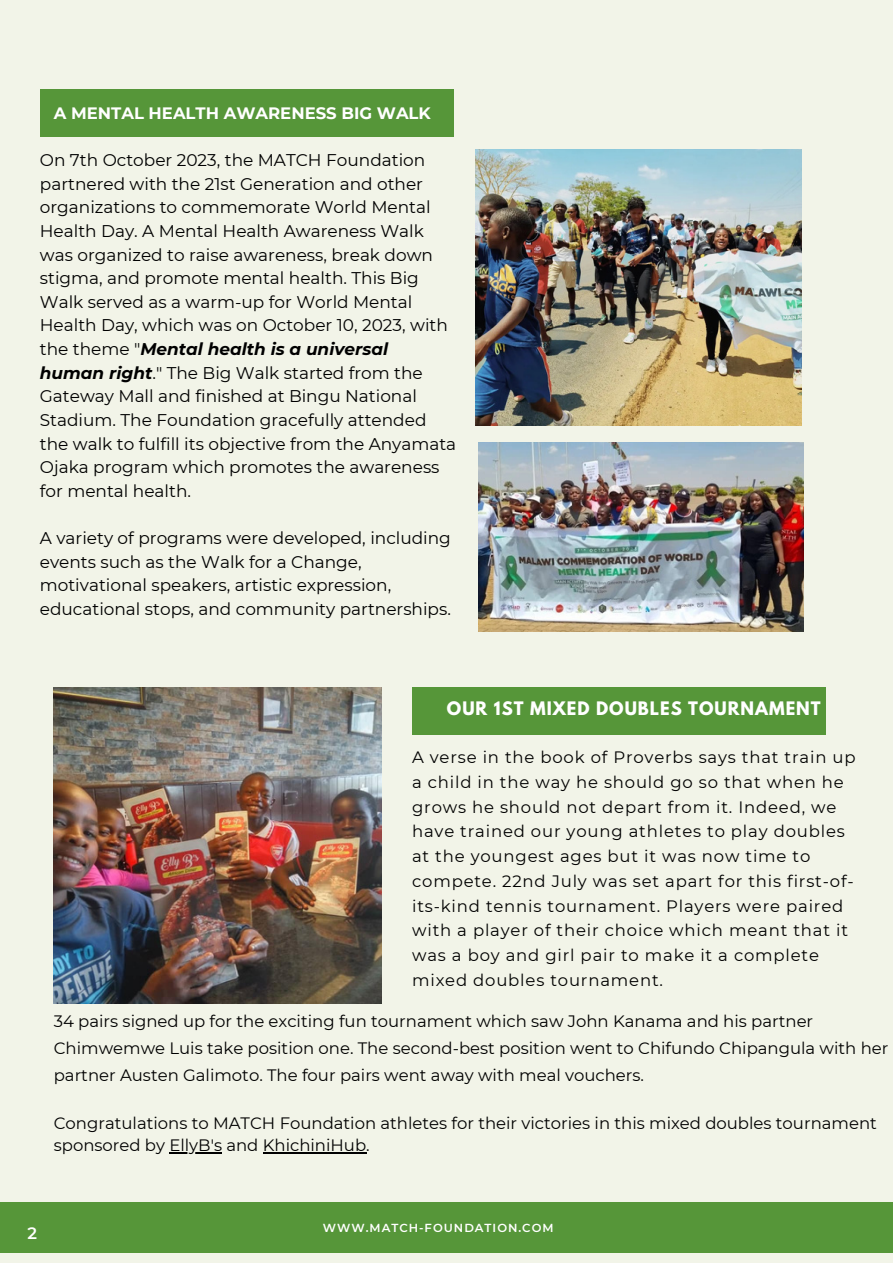
<style>
.page{position:relative;width:893px;height:1264px;background:#fff}
.page>*{position:absolute;margin:0;border:0;box-sizing:border-box;transform-origin:0 0}
.t1{font:16.95px/23.5px "Montserrat";color:#000}
.t2{font:16.5px/24.8px "Montserrat";letter-spacing:.05em;color:#000}
.t3{font:16.5px/27px "Montserrat";color:#000}
.t4{font:700 16.5px "Montserrat";color:#fff}
.t5{font:700 16.5px "League Spartan";letter-spacing:.06em;color:#fff}
.t6{font:600 16.5px "Montserrat";color:#fff}
.t7{font:600 11.7px "Montserrat";letter-spacing:.085em;color:#fff}
.s1{font-weight:700;font-style:italic}
</style>
<div class="page">
<div style="left:0;top:0;width:892px;height:1262px;background:#f2f4e8"></div>
<img style="left:54px;top:687px;width:327px;height:316px">
<img style="left:476px;top:150px;width:325px;height:275px">
<img style="left:479px;top:442px;width:324px;height:189px">
<div style="left:40px;top:89px;width:413px;height:48px;background:#569639"></div>
<hr style="left:169px;top:1152px;width:53px;height:1px;background:#000">
<hr style="left:263px;top:1152px;width:103px;height:1px;background:#000">
<div style="left:412px;top:687px;width:413px;height:48px;background:#569639"></div>
<div style="left:0;top:1202px;width:892px;height:50px;background:#569639"></div>
<p class="t4" style="left:54px;top:103px;width:378px">A MENTAL HEALTH AWARENESS BIG WALK</p>
<p class="t1" style="left:40px;top:148px;width:418px">On 7th October 2023, the MATCH Foundation partnered with the 21st Generation and other organizations to commemorate World Mental Health Day. A Mental Health Awareness Walk was organized to raise awareness, break down stigma, and promote mental health. This Big Walk served as a warm-up for World Mental Health Day, which was on October 10, 2023, with the theme "<span class="s1">Mental health is a universal human right</span>." The Big Walk started from the Gateway Mall and finished at Bingu National Stadium. The Foundation gracefully attended the walk to fulfill its objective from the Anyamata Ojaka program which promotes the awareness for mental health.</p>
<p class="t1" style="left:40px;top:526px;width:412px">A variety of programs were developed, including events such as the Walk for a Change, motivational speakers, artistic expression, educational stops, and community partnerships.</p>
<p class="t5" style="left:447px;top:700px;width:375px">OUR 1ST MIXED DOUBLES TOURNAMENT</p>
<p class="t2" style="left:412px;top:744px;width:445px">A verse in the book of Proverbs says that train up a child in the way he should go so that when he grows he should not depart from it. Indeed, we have trained our young athletes to play doubles at the youngest ages but it was now time to compete. 22nd July was set apart for this first-of&shy;its-kind tennis tournament. Players were paired with a player of their choice which meant that it was a boy and girl pair to make it a complete mixed doubles tournament.</p>
<p class="t3" style="left:54px;top:1007px;width:836px">34 pairs signed up for the exciting fun tournament which saw John Kanama and his partner<br>Chimwemwe Luis take position one. The second-best position went to Chifundo Chipangula with her partner Austen Galimoto. The four pairs went away with meal vouchers.</p>
<p class="t3" style="left:54px;top:1111px;width:824px;line-height:22.5px">Congratulations to MATCH Foundation athletes for their victories in this mixed doubles tournament sponsored by EllyB's and KhichiniHub.</p>
<p class="t6" style="left:27px;top:1222px;width:11px">2</p>
<p class="t7" style="left:323px;top:1220px;width:232px">WWW.MATCH-FOUNDATION.COM</p>
</div>
